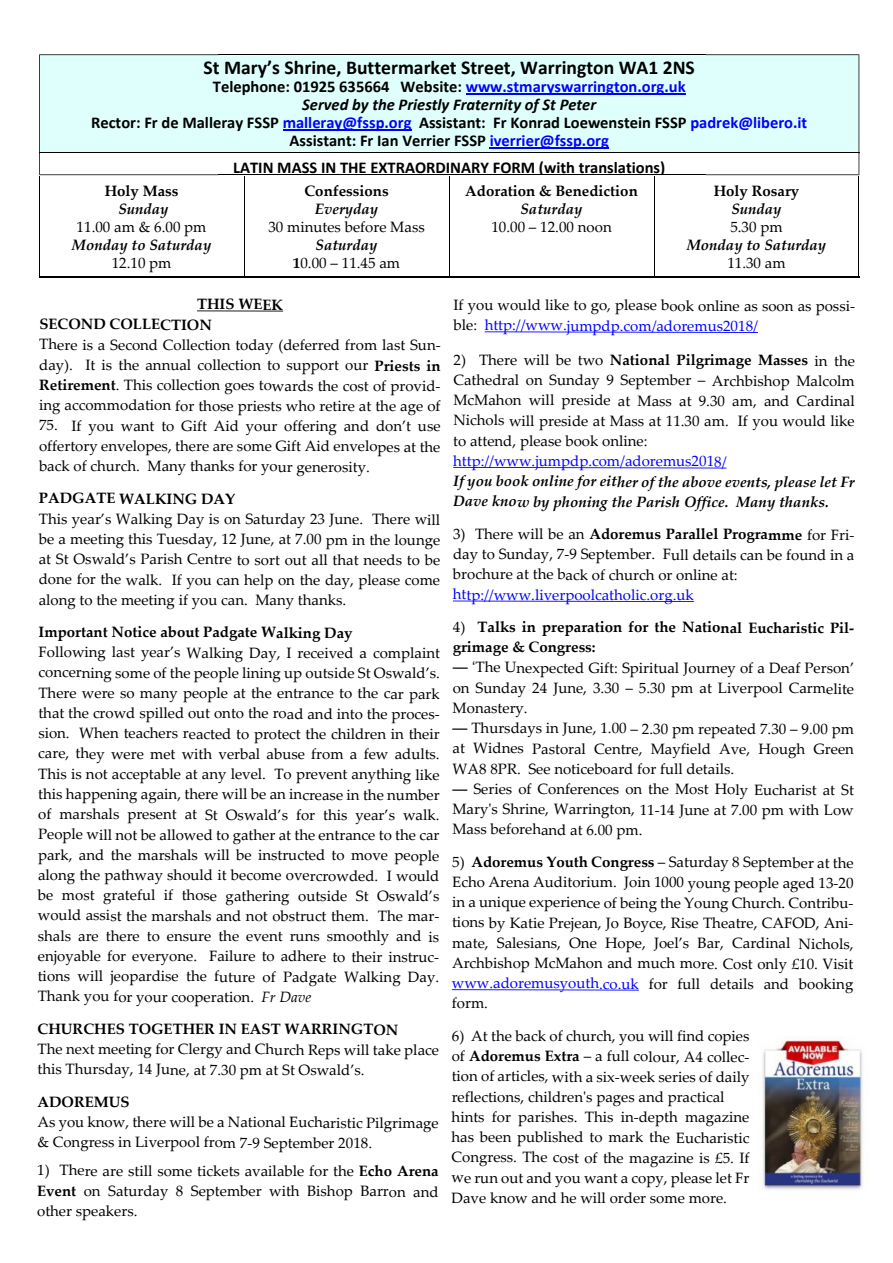
<style>
.page{position:relative;width:893px;height:1263px;background:#fff}
.page>*{position:absolute;margin:0;border:0;box-sizing:border-box;transform-origin:0 0}
.t1{font:700 19.65px "Calibri";color:#000}
.t2{font:700 16.5px/18px "Calibri";color:#000;text-align:center}
.t3{font:15px/20.2px "Palatino Linotype";color:#000;text-align:justify}
.t4{font:700 15px/20px "Palatino Linotype";color:#000}
.t5{font:italic 700 15px/20.2px "Palatino Linotype";color:#000}
.t6{font:15px "Palatino Linotype";color:#00f}
.s1{color:#00f}
.s2{font-style:italic}
.s3{font-weight:700;font-style:italic}
.s4{font-weight:700}
.s5{font-weight:400}
.s6{font-family:"Arial"}
</style>
<div class="page">
<div style="left:39px;top:55px;width:820px;height:98px;background:#dffffc"></div>
<hr style="left:466px;top:94px;width:220px;height:1px;background:#00f">
<hr style="left:283px;top:130px;width:129px;height:1px;background:#00f">
<hr style="left:490px;top:148px;width:119px;height:1px;background:#00f">
<hr style="left:219px;top:54px;width:487px;height:1px;background:#000">
<hr style="left:219px;top:153px;width:487px;height:1px;background:#000">
<hr style="left:219px;top:174px;width:487px;height:1px;background:#000">
<svg style="left:39px;top:54px;width:180px;height:121px"></svg>
<svg style="left:706px;top:54px;width:154px;height:121px"></svg>
<hr style="left:197px;top:310px;width:86px;height:2px;background:#000">
<svg style="left:485px;top:331px;width:273px;height:2px"></svg>
<svg style="left:453px;top:467px;width:273px;height:1px"></svg>
<svg style="left:453px;top:600px;width:241px;height:2px"></svg>
<svg style="left:452px;top:989px;width:187px;height:1px"></svg>
<hr style="left:39px;top:276px;width:205px;height:2px;background:#000">
<hr style="left:244px;top:276px;width:205px;height:2px;background:#000">
<hr style="left:449px;top:276px;width:205px;height:2px;background:#000">
<hr style="left:654px;top:276px;width:205px;height:2px;background:#000">
<hr style="left:39px;top:176px;width:1px;height:102px;background:#000">
<hr style="left:244px;top:176px;width:1px;height:100px;background:#000">
<hr style="left:449px;top:176px;width:1px;height:100px;background:#000">
<hr style="left:654px;top:176px;width:1px;height:100px;background:#000">
<hr style="left:859px;top:176px;width:1px;height:102px;background:#000">
<img style="left:759px;top:1040px;width:104px;height:150px">
<h1 class="t1" style="left:204px;top:60px;width:493px">St Mary’s Shrine, Buttermarket Street, Warrington WA1 2NS</h1>
<p class="t2" style="left:91px;top:79px;width:718px">Telephone: 01925 635664 Website: <span class="s1">www.stmaryswarrington.org.uk<br></span><span class="s2">Served by the Priestly Fraternity of St Peter<br></span>Rector: Fr de Malleray FSSP <span class="s1">malleray@fssp.org</span> Assistant: Fr Konrad Loewenstein FSSP <span class="s1">padrek@libero.it </span>Assistant: Fr Ian Verrier FSSP <span class="s1">iverrier@fssp.org</span></p>
<p class="t2" style="left:233px;top:159px;width:434px">LATIN MASS IN THE EXTRAORDINARY FORM (with translations)</p>
<p class="t4" style="left:105px;top:183px;width:75px">Holy Mass</p>
<p class="t5" style="left:118px;top:200px;width:52px">Sunday</p>
<p class="t3" style="left:77px;top:218px;width:131px">11.00 am &amp; 6.00 pm</p>
<p class="t5" style="left:72px;top:236px;width:141px">Monday to Saturday</p>
<p class="t3" style="left:112px;top:254px;width:61px">12.10 pm</p>
<p class="t4" style="left:304px;top:183px;width:86px">Confessions</p>
<p class="t5" style="left:315px;top:200px;width:65px">Everyday</p>
<p class="t3" style="left:268px;top:218px;width:158px">30 minutes before Mass</p>
<p class="t3" style="left:293px;top:238px;width:109px;line-height:18px;text-align:center"><span class="s3">Saturday<br></span><span class="s4">1</span>0.00 – 11.45 am</p>
<p class="t4" style="left:39px;top:296px;width:245px;text-indent:158px">THIS WEEK<br>SECOND COLLECTION</p>
<p class="t3" style="left:39px;top:336px;width:403px">There is a Second Collection today (deferred from last Sun&shy;day). It is the annual collection to support our <span class="s4">Priests in Retirement</span>. This collection goes towards the cost of provid&shy;ing accommodation for those priests who retire at the age of</p>
<p class="t3" style="left:39px;top:417px;width:403px">75. If you want to Gift Aid your offering and don’t use offertory envelopes, there are some Gift Aid envelopes at the back of church. Many thanks for your generosity.</p>
<p class="t4" style="left:39px;top:490px;width:198px">PADGATE WALKING DAY</p>
<p class="t3" style="left:39px;top:510px;width:403px">This year’s Walking Day is on Saturday 23 June. There will be a meeting this Tuesday, 12 June, at 7.00 pm in the lounge at St Oswald’s Parish Centre to sort out all that needs to be done for the walk. If you can help on the day, please come along to the meeting if you can. Many thanks.</p>
<p class="t4" style="left:39px;top:624px;width:315px">Important Notice about Padgate Walking Day</p>
<p class="t3" style="left:38px;top:644px;width:404px">Following last year’s Walking Day, I received a complaint concerning some of the people lining up outside St Oswald’s.<br>There were so many people at the entrance to the car park that the crowd spilled out onto the road and into the proces&shy;sion. When teachers reacted to protect the children in their care, they were met with verbal abuse from a few adults.<br>This is not acceptable at any level. To prevent anything like this happening again, there will be an increase in the number of marshals present at St Oswald’s for this year’s walk.<br>People will not be allowed to gather at the entrance to the car park, and the marshals will be instructed to move people along the pathway should it become overcrowded. I would be most grateful if those gathering outside St Oswald’s would assist the marshals and not obstruct them. The mar&shy;shals are there to ensure the event runs smoothly and is enjoyable for everyone. Failure to adhere to their instruc&shy;tions will jeopardise the future of Padgate Walking Day.<br>Thank you for your cooperation. <span class="s2">Fr Dave</span></p>
<p class="t4" style="left:38px;top:1021px;width:362px">CHURCHES TOGETHER IN EAST WARRINGTON</p>
<p class="t3" style="left:38px;top:1041px;width:403px">The next meeting for Clergy and Church Reps will take place this Thursday, 14 June, at 7.30 pm at St Oswald’s.</p>
<p class="t4" style="left:37px;top:1093px;width:94px">ADOREMUS</p>
<p class="t3" style="left:37px;top:1114px;width:403px">As you know, there will be a National Eucharistic Pilgrimage &amp; Congress in Liverpool from 7-9 September 2018.</p>
<p class="t3" style="left:37px;top:1162px;width:403px">1) There are still some tickets available for the <span class="s4">Echo Arena Event</span> on Saturday 8 September with Bishop Barron and other speakers.</p>
<p class="t4" style="left:465px;top:183px;width:174px">Adoration &amp; Benediction</p>
<p class="t5" style="left:521px;top:200px;width:63px">Saturday</p>
<p class="t3" style="left:491px;top:218px;width:122px">10.00 – 12.00 noon</p>
<p class="t4" style="left:714px;top:183px;width:87px">Holy Rosary</p>
<p class="t5" style="left:731px;top:200px;width:52px">Sunday</p>
<p class="t3" style="left:730px;top:218px;width:54px">5.30 pm</p>
<p class="t5" style="left:687px;top:236px;width:141px">Monday to Saturday</p>
<p class="t3" style="left:727px;top:254px;width:60px">11.30 am</p>
<p class="t3" style="left:454px;top:297px;width:403px">If you would like to go, please book online as soon as possi&shy;ble: <span class="s1">http://www.jumpdp.com/adoremus2018/</span></p>
<p class="t3" style="left:453px;top:352px;width:403px">2) There will be two <span class="s4">National Pilgrimage Masses</span> in the Cathedral on Sunday 9 September – Archbishop Malcolm McMahon will preside at Mass at 9.30 am, and Cardinal Nichols will preside at Mass at 11.30 am. If you would like to attend, please book online:</p>
<p class="t6" style="left:453px;top:455px;width:275px">http://www.jumpdp.com/adoremus2018/</p>
<p class="t5" style="left:453px;top:473px;width:403px">If you book online for either of the above events, please let Fr<br>Dave know by phoning the Parish Office. Many thanks.</p>
<p class="t3" style="left:453px;top:526px;width:403px">3) There will be an <span class="s4">Adoremus Parallel Programme</span> for Fri&shy;day to Sunday, 7-9 September. Full details can be found in a brochure at the back of church or online at:</p>
<p class="t6" style="left:453px;top:589px;width:242px">http://www.liverpoolcatholic.org.uk</p>
<p class="t4" style="left:453px;top:619px;width:403px"><span class="s5">4)</span> Talks in preparation for the National Eucharistic Pil&shy;grimage &amp; Congress:</p>
<p class="t3" style="left:453px;top:659px;width:403px"><span class="s6">— ‘</span>The Unexpected Gift: Spiritual Journey of a Deaf Person’ on Sunday 24 June, 3.30 – 5.30 pm at Liverpool Carmelite Monastery.</p>
<p class="t3" style="left:452px;top:720px;width:403px"><span class="s6">—</span> Thursdays in June, 1.00 – 2.30 pm repeated 7.30 – 9.00 pm at Widnes Pastoral Centre, Mayfield Ave, Hough Green WA8 8PR. See noticeboard for full details.</p>
<p class="t3" style="left:452px;top:781px;width:403px"><span class="s6">—</span> Series of Conferences on the Most Holy Eucharist at St Mary's Shrine, Warrington, 11-14 June at 7.00 pm with Low Mass beforehand at 6.00 pm.</p>
<p class="t3" style="left:452px;top:854px;width:403px">5) <span class="s4">Adoremus Youth Congress</span> – Saturday 8 September at the Echo Arena Auditorium. Join 1000 young people aged 13-20 in a unique experience of being the Young Church. Contribu&shy;tions by Katie Prejean, Jo Boyce, Rise Theatre, CAFOD, Ani&shy;mate, Salesians, One Hope, Joel’s Bar, Cardinal Nichols, Archbishop McMahon and much more. Cost only £10. Visit <span class="s1">www.adoremusyouth.co.uk</span> for full details and booking form.</p>
<p class="t3" style="left:451px;top:1028px;width:300px;text-align:left">6) At the back of church, you will find copies of <span class="s4">Adoremus Extra</span> – a full colour, A4 collec&shy;tion of articles, with a six-week series of daily reflections, children's pages and practical hints for parishes. This in-depth magazine has been published to mark the Eucharistic Congress. The cost of the magazine is £5. If we run out and you want a copy, please let Fr Dave know and he will order some more.</p>
</div>
